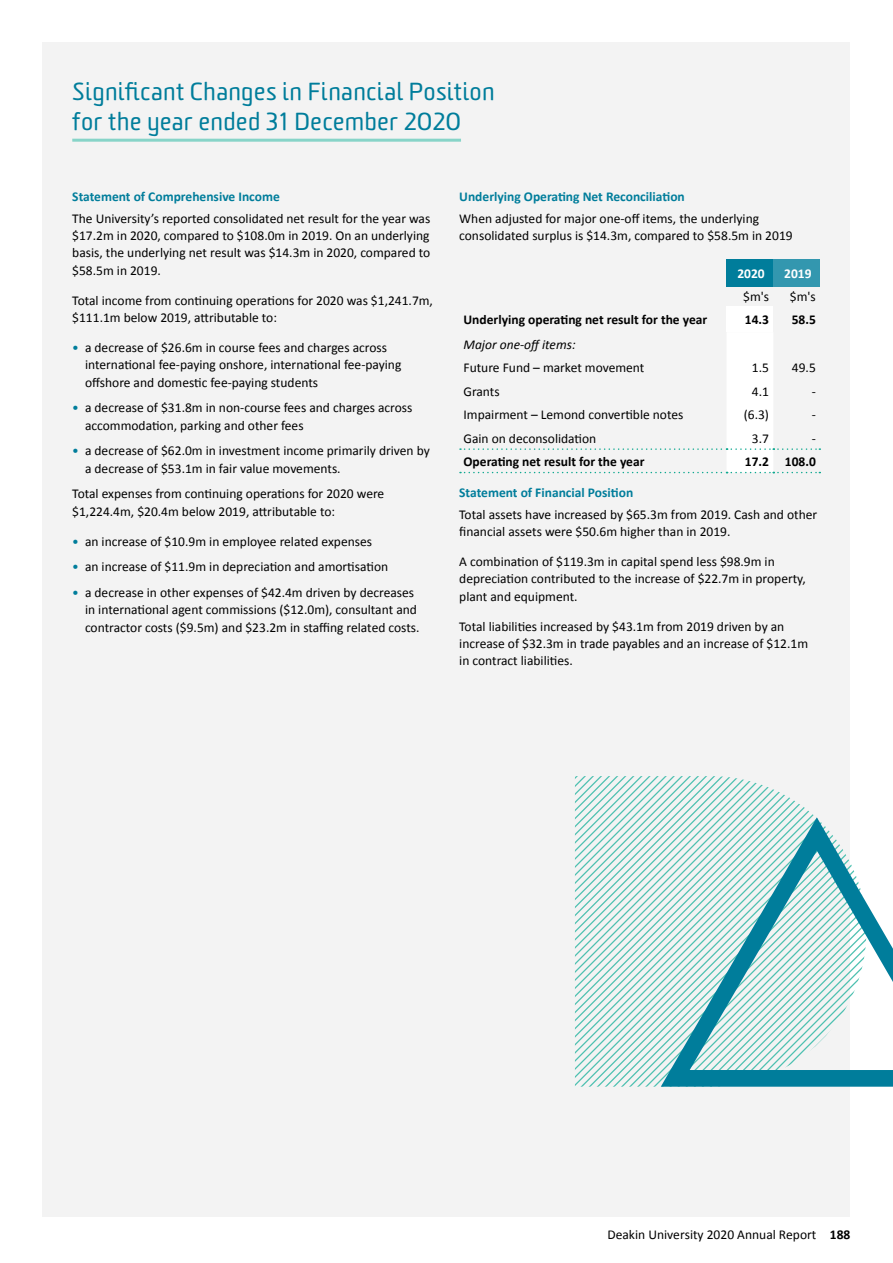
<style>
.page{position:relative;width:893px;height:1263px;background:#fff}
.page>*{position:absolute;margin:0;border:0;box-sizing:border-box;transform-origin:0 0}
.t1{font:24px/30px "Sommet Rounded";letter-spacing:.01em;color:#007d9b}
.t2{font:13.5px/17.2px "Calibri";color:#000}
.t3{font:700 13.5px "Calibri";color:#007d9b}
.t4{font:700 13.5px "Calibri";color:#000}
.t5{font:italic 13.5px "Calibri";color:#000}
.t6{font:700 13.5px "Calibri";color:#fff}
.s1{color:#007d9b}
.s2{font-weight:700}
</style>
<div class="page">
<div style="left:43px;top:43px;width:807px;height:1174px;background:#f3f3f3"></div>
<svg style="left:575px;top:776px;width:205px;height:311px"></svg>
<svg style="left:582px;top:793px;width:232px;height:294px"></svg>
<svg style="left:614px;top:825px;width:47px;height:262px"></svg>
<svg style="left:622px;top:833px;width:39px;height:254px"></svg>
<svg style="left:661px;top:817px;width:232px;height:270px"></svg>
<div style="left:726px;top:259px;width:47px;height:27px;background:#007d9b"></div>
<div style="left:773px;top:259px;width:47px;height:27px;background:#3397af"></div>
<div style="left:726px;top:307px;width:47px;height:25px;background:#fff"></div>
<svg style="left:460px;top:333px;width:360px;height:140px"></svg>
<hr style="left:72px;top:139px;width:389px;height:3px;background:#87d4c8">
<h1 class="t1" style="left:72px;top:77px;width:424px">Significant Changes in Financial Position for the year ended 31 December 2020</h1>
<p class="t3" style="left:72px;top:188px;width:209px">Statement of Comprehensive Income</p>
<p class="t2" style="left:72px;top:210px;width:360px;text-align:justify">The University’s reported consolidated net result for the year was $17.2m in 2020, compared to $108.0m in 2019. On an underlying basis, the underlying net result was $14.3m in 2020, compared to $58.5m in 2019.</p>
<p class="t2" style="left:72px;top:292px;width:362px">Total income from continuing operations for 2020 was $1,241.7m, $111.1m below 2019, attributable to:</p>
<p class="t2" style="left:85px;top:339px;width:318px;text-indent:-13px"><span class="s1">•</span> a decrease of $26.6m in course fees and charges across international fee-paying onshore, international fee-paying offshore and domestic fee-paying students</p>
<p class="t2" style="left:85px;top:399px;width:329px;text-indent:-13px"><span class="s1">•</span> a decrease of $31.8m in non-course fees and charges across accommodation, parking and other fees</p>
<p class="t2" style="left:85px;top:442px;width:346px;text-indent:-13px"><span class="s1">•</span> a decrease of $62.0m in investment income primarily driven by a decrease of $53.1m in fair value movements.</p>
<p class="t2" style="left:72px;top:485px;width:314px">Total expenses from continuing operations for 2020 were $1,224.4m, $20.4m below 2019, attributable to:</p>
<p class="t2" style="left:72px;top:532px;width:301px"><span class="s1">•</span> an increase of $10.9m in employee related expenses</p>
<p class="t2" style="left:72px;top:558px;width:317px"><span class="s1">•</span> an increase of $11.9m in depreciation and amortisation</p>
<p class="t2" style="left:85px;top:584px;width:336px;text-indent:-13px"><span class="s1">•</span> a decrease in other expenses of $42.4m driven by decreases in international agent commissions ($12.0m), consultant and contractor costs ($9.5m) and $23.2m in staffing related costs.</p>
<p class="t3" style="left:459px;top:188px;width:227px">Underlying Operating Net Reconciliation</p>
<p class="t2" style="left:459px;top:210px;width:335px">When adjusted for major one-off items, the underlying consolidated surplus is $14.3m, compared to $58.5m in 2019</p>
<p class="t6" style="left:737px;top:264px;width:29px">2020</p>
<p class="t6" style="left:784px;top:264px;width:29px">2019</p>
<p class="t2" style="left:743px;top:288px;width:27px">$m's</p>
<p class="t2" style="left:790px;top:288px;width:27px">$m's</p>
<p class="t4" style="left:463px;top:311px;width:245px">Underlying operating net result for the year</p>
<p class="t4" style="left:745px;top:311px;width:26px">14.3</p>
<p class="t4" style="left:792px;top:311px;width:26px">58.5</p>
<p class="t5" style="left:463px;top:335px;width:114px">Major one-off items:</p>
<p class="t2" style="left:463px;top:359px;width:182px">Future Fund – market movement</p>
<p class="t2" style="left:752px;top:359px;width:19px">1.5</p>
<p class="t2" style="left:792px;top:359px;width:25px">49.5</p>
<p class="t2" style="left:463px;top:383px;width:38px">Grants</p>
<p class="t2" style="left:752px;top:383px;width:19px">4.1</p>
<p class="t2" style="left:812px;top:383px;width:6px">-</p>
<p class="t2" style="left:463px;top:406px;width:221px">Impairment – Lemond convertible notes</p>
<p class="t2" style="left:744px;top:406px;width:27px">(6.3)</p>
<p class="t2" style="left:812px;top:406px;width:6px">-</p>
<p class="t2" style="left:463px;top:429px;width:134px">Gain on deconsolidation</p>
<p class="t2" style="left:752px;top:429px;width:19px">3.7</p>
<p class="t2" style="left:812px;top:429px;width:6px">-</p>
<p class="t4" style="left:463px;top:453px;width:183px">Operating net result for the year</p>
<p class="t4" style="left:745px;top:453px;width:72px">17.2 108.0</p>
<p class="t3" style="left:459px;top:484px;width:176px">Statement of Financial Position</p>
<p class="t2" style="left:459px;top:506px;width:359px">Total assets have increased by $65.3m from 2019. Cash and other financial assets were $50.6m higher than in 2019.</p>
<p class="t2" style="left:459px;top:553px;width:348px">A combination of $119.3m in capital spend less $98.9m in depreciation contributed to the increase of $22.7m in property, plant and equipment.</p>
<p class="t2" style="left:459px;top:617px;width:350px">Total liabilities increased by $43.1m from 2019 driven by an increase of $32.3m in trade payables and an increase of $12.1m in contract liabilities.</p>
<p class="t2" style="left:607px;top:1226px;width:244px">Deakin University 2020 Annual Report <span class="s2">188</span></p>
</div>
